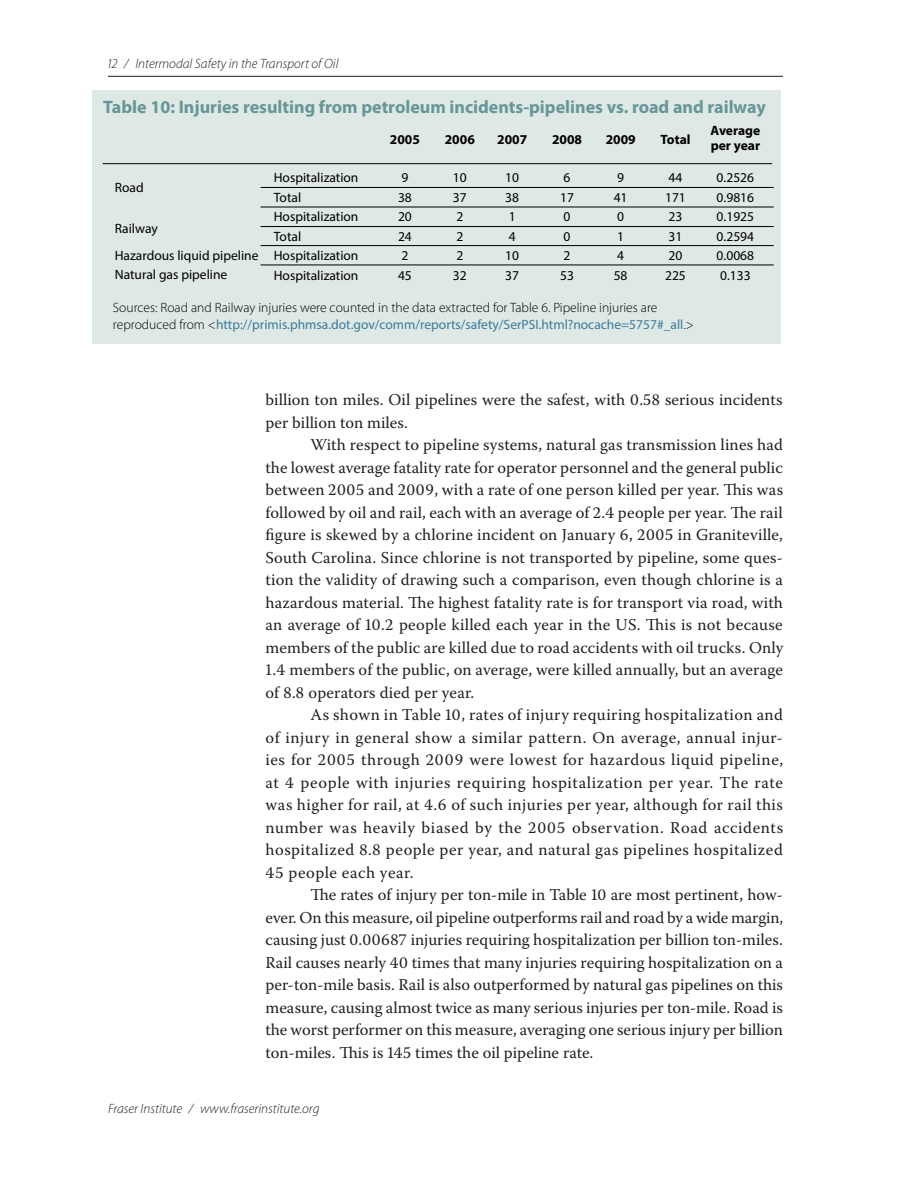
<style>
.page{position:relative;width:918px;height:1188px;background:#fff}
.page>*{position:absolute;margin:0;border:0;box-sizing:border-box;transform-origin:0 0}
.t1{font:700 18px "Myriad Pro";color:#689698}
.para-2nd{font:16.5px/22.5px "Warnock Pro";letter-spacing:.005em;color:#231f20;text-align:justify}
.t2{font:13.5px/19.5px "Myriad Pro";color:#000}
.t3{font:300 13.5px/16.2px "Myriad Pro";color:#000}
.t4{font:italic 300 13.5px "Myriad Pro";color:#231f20}
.t5{font:700 13.5px/15px "Myriad Pro";color:#000}
.s1{font-weight:400;color:#3b7b9a}
</style>
<div class="page">
<hr style="left:108px;top:76px;width:675px;height:1px;background:#231f20">
<div style="left:93px;top:90px;width:688px;height:253px;background:#dee8e5"></div>
<hr style="left:103px;top:163px;width:669px;height:1px;background:#000">
<hr style="left:261px;top:187px;width:513px;height:1px;background:#000">
<hr style="left:261px;top:226px;width:513px;height:1px;background:#000">
<hr style="left:261px;top:207px;width:513px;height:1px;background:#000">
<hr style="left:261px;top:245px;width:513px;height:1px;background:#000">
<hr style="left:261px;top:265px;width:513px;height:1px;background:#000">
<p class="t4" style="left:108px;top:55px;width:232px">12 / Intermodal Safety in the Transport of Oil</p>
<p class="t1" style="left:103px;top:95px;width:664px">Table 10: Injuries resulting from petroleum incidents-pipelines vs. road and railway</p>
<p class="t5" style="left:390px;top:131px;width:32px">2005</p>
<p class="t5" style="left:445px;top:131px;width:32px">2006</p>
<p class="t5" style="left:497px;top:131px;width:32px">2007</p>
<p class="t5" style="left:552px;top:131px;width:32px">2008</p>
<p class="t5" style="left:606px;top:131px;width:32px">2009</p>
<p class="t5" style="left:661px;top:131px;width:31px">Total</p>
<p class="t5" style="left:711px;top:122px;width:51px">Average per year</p>
<p class="t2" style="left:274px;top:168px;width:86px">Hospitalization<br>Total<br>Hospitalization<br>Total<br>Hospitalization<br>Hospitalization</p>
<p class="t2" style="left:398px;top:168px;width:15px">9<br>38<br>20<br>24<br>2<br>45</p>
<p class="t2" style="left:453px;top:168px;width:15px">10<br>37<br>2<br>2<br>2<br>32</p>
<p class="t2" style="left:505px;top:168px;width:15px">10<br>38<br>1<br>4<br>10<br>37</p>
<p class="t2" style="left:560px;top:168px;width:15px">6<br>17<br>0<br>0<br>2<br>53</p>
<p class="t2" style="left:614px;top:168px;width:15px">9<br>41<br>0<br>1<br>4<br>58</p>
<p class="t2" style="left:665px;top:168px;width:22px">44<br>171<br>23<br>31<br>20<br>225</p>
<p class="t2" style="left:717px;top:168px;width:39px;text-align:justify">0.2526<br>0.9816<br>0.1925<br>0.2594<br>0.0068<br>0.133</p>
<p class="t2" style="left:115px;top:178px;width:30px">Road</p>
<p class="t2" style="left:115px;top:215px;width:145px;line-height:27px">Railway<br>Hazardous liquid pipeline</p>
<p class="t2" style="left:115px;top:265px;width:114px">Natural gas pipeline</p>
<p class="t3" style="left:113px;top:300px;width:582px">Sources: Road and Railway injuries were counted in the data extracted for Table 6. Pipeline injuries are reproduced from &lt;<span class="s1">http://primis.phmsa.dot.gov/comm/reports/safety/SerPSI.html?nocache=5757#_all</span>.&gt;</p>
<p class="para-2nd" style="left:266px;top:388px;width:518px">billion ton miles. Oil pipelines were the safest, with 0.58 serious incidents per billion ton miles.</p>
<p class="para-2nd" style="left:266px;top:433px;width:519px;text-indent:45px">With respect to pipeline systems, natural gas transmission lines had the lowest average fatality rate for operator personnel and the general public between 2005 and 2009, with a rate of one person killed per year. This was followed by oil and rail, each with an average of 2.4 people per year. The rail figure is skewed by a chlorine incident on January 6, 2005 in Graniteville, South Carolina. Since chlorine is not transported by pipeline, some ques&shy;tion the validity of drawing such a comparison, even though chlorine is a hazardous material. The highest fatality rate is for transport via road, with an average of 10.2 people killed each year in the US. This is not because members of the public are killed due to road accidents with oil trucks. Only 1.4 members of the public, on average, were killed annually, but an average of 8.8 operators died per year.</p>
<p class="para-2nd" style="left:266px;top:703px;width:519px;text-indent:45px">As shown in Table 10, rates of injury requiring hospitalization and of injury in general show a similar pattern. On average, annual injur&shy;ies for 2005 through 2009 were lowest for hazardous liquid pipeline, at 4 people with injuries requiring hospitalization per year. The rate was higher for rail, at 4.6 of such injuries per year, although for rail this number was heavily biased by the 2005 observation. Road accidents hospitalized 8.8 people per year, and natural gas pipelines hospitalized 45 people each year.</p>
<p class="para-2nd" style="left:265px;top:883px;width:519px;text-indent:45px">The rates of injury per ton-mile in Table 10 are most pertinent, how&shy;ever. On this measure, oil pipeline outperforms rail and road by a wide margin, causing just 0.00687 injuries requiring hospitalization per billion ton-miles.<br>Rail causes nearly 40 times that many injuries requiring hospitalization on a per-ton-mile basis. Rail is also outperformed by natural gas pipelines on this measure, causing almost twice as many serious injuries per ton-mile. Road is the worst performer on this measure, averaging one serious injury per billion ton-miles. This is 145 times the oil pipeline rate.</p>
<p class="t4" style="left:108px;top:1100px;width:213px">Fraser Institute / www.fraserinstitute.org</p>
</div>
